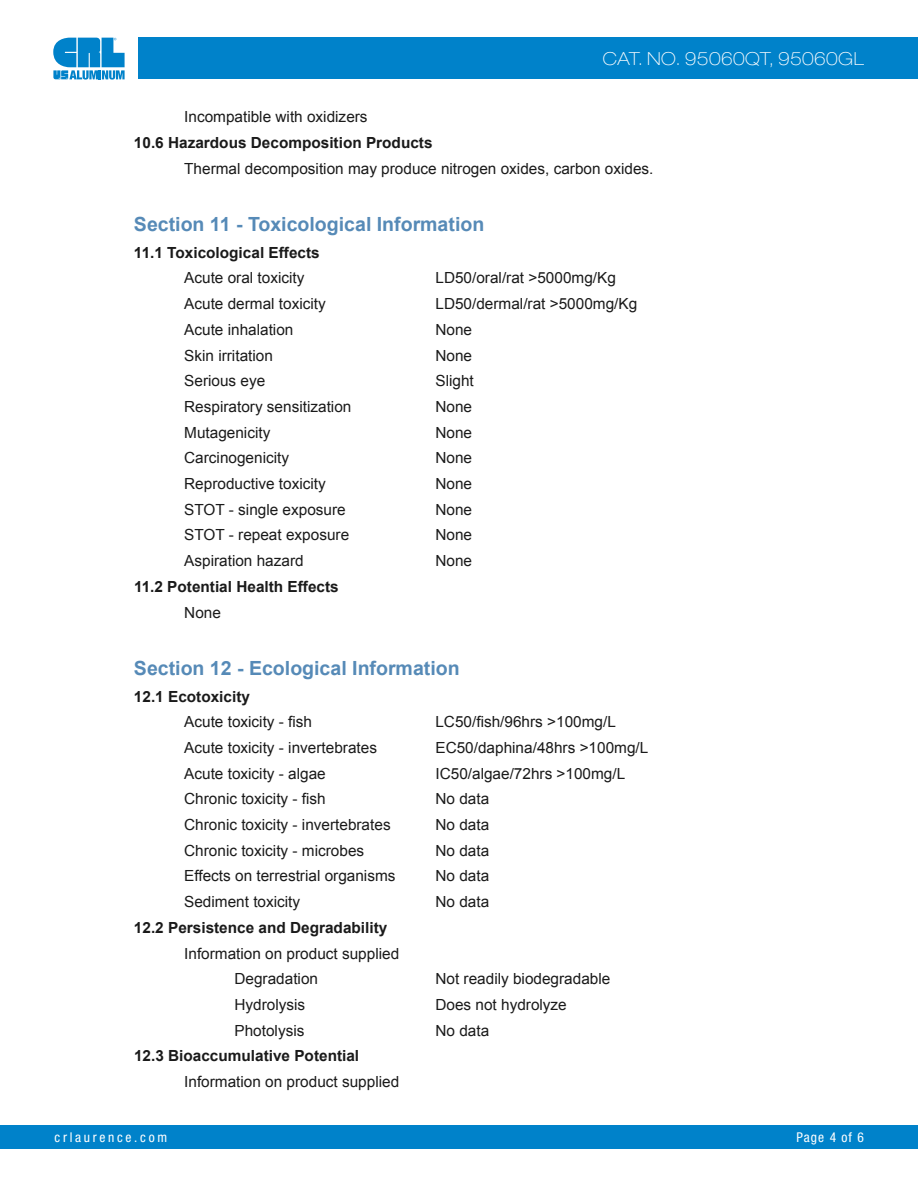
<style>
.page{position:relative;width:918px;height:1188px;background:#fff}
.page>*{position:absolute;margin:0;border:0;box-sizing:border-box;transform-origin:0 0}
.t1{font:700 19.5px "Arial";color:#568ab7}
.t2{font:100 expanded 18px "Helvetica Neue";letter-spacing:.02em;color:#fff}
.t3{font:15.3px/25.7px "Arial";color:#1a1a1a}
.t4{font:700 15.3px "Arial";color:#1a1a1a}
.t5{font:condensed 13.5px "Helvetica Neue";letter-spacing:.2em;color:#fff}
</style>
<div class="page">
<div style="left:0;top:1125px;width:918px;height:24px;background:#0082ca"></div>
<div style="left:139px;top:38px;width:779px;height:41px;background:#0082ca"></div>
<svg style="left:53px;top:38px;width:72px;height:42px"></svg>
<p class="t2" style="left:603px;top:48px;width:263px">CAT. NO. 95060QT, 95060GL</p>
<p class="t3" style="left:184px;top:104px;width:185px">Incompatible with oxidizers</p>
<p class="t4" style="left:134px;top:132px;width:300px">10.6 Hazardous Decomposition Products</p>
<p class="t3" style="left:184px;top:156px;width:471px">Thermal decomposition may produce nitrogen oxides, carbon oxides.</p>
<p class="t1" style="left:134px;top:211px;width:352px">Section 11 - Toxicological Information</p>
<p class="t4" style="left:134px;top:242px;width:187px">11.1 Toxicological Effects</p>
<p class="t3" style="left:184px;top:265px;width:122px">Acute oral toxicity</p>
<p class="t3" style="left:435px;top:265px;width:182px">LD50/oral/rat &gt;5000mg/Kg</p>
<p class="t3" style="left:184px;top:291px;width:143px">Acute dermal toxicity</p>
<p class="t3" style="left:435px;top:291px;width:203px">LD50/dermal/rat &gt;5000mg/Kg</p>
<p class="t3" style="left:184px;top:317px;width:111px">Acute inhalation</p>
<p class="t3" style="left:435px;top:317px;width:38px">None</p>
<p class="t3" style="left:184px;top:343px;width:90px">Skin irritation</p>
<p class="t3" style="left:435px;top:343px;width:38px">None</p>
<p class="t3" style="left:184px;top:368px;width:83px">Serious eye</p>
<p class="t3" style="left:435px;top:368px;width:40px">Slight</p>
<p class="t3" style="left:184px;top:394px;width:169px">Respiratory sensitization</p>
<p class="t3" style="left:435px;top:394px;width:38px">None</p>
<p class="t3" style="left:184px;top:420px;width:88px">Mutagenicity</p>
<p class="t3" style="left:435px;top:420px;width:38px">None</p>
<p class="t3" style="left:184px;top:445px;width:106px">Carcinogenicity</p>
<p class="t3" style="left:435px;top:445px;width:38px">None</p>
<p class="t3" style="left:184px;top:471px;width:143px">Reproductive toxicity</p>
<p class="t3" style="left:435px;top:471px;width:38px">None</p>
<p class="t3" style="left:184px;top:497px;width:163px">STOT - single exposure</p>
<p class="t3" style="left:435px;top:497px;width:38px">None</p>
<p class="t3" style="left:184px;top:522px;width:166px">STOT - repeat exposure</p>
<p class="t3" style="left:435px;top:522px;width:38px">None</p>
<p class="t3" style="left:184px;top:548px;width:121px">Aspiration hazard</p>
<p class="t3" style="left:435px;top:548px;width:38px">None</p>
<p class="t4" style="left:134px;top:576px;width:206px">11.2 Potential Health Effects</p>
<p class="t3" style="left:184px;top:599px;width:38px">None</p>
<p class="t1" style="left:134px;top:655px;width:327px">Section 12 - Ecological Information</p>
<p class="t4" style="left:134px;top:686px;width:118px">12.1 Ecotoxicity</p>
<p class="t3" style="left:184px;top:709px;width:129px">Acute toxicity - fish</p>
<p class="t3" style="left:435px;top:709px;width:182px">LC50/fish/96hrs &gt;100mg/L</p>
<p class="t3" style="left:184px;top:735px;width:194px">Acute toxicity - invertebrates</p>
<p class="t3" style="left:435px;top:735px;width:214px">EC50/daphina/48hrs &gt;100mg/L</p>
<p class="t3" style="left:184px;top:761px;width:143px">Acute toxicity - algae</p>
<p class="t3" style="left:435px;top:761px;width:191px">IC50/algae/72hrs &gt;100mg/L</p>
<p class="t3" style="left:184px;top:786px;width:143px">Chronic toxicity - fish</p>
<p class="t3" style="left:435px;top:786px;width:55px">No data</p>
<p class="t3" style="left:184px;top:812px;width:208px">Chronic toxicity - invertebrates</p>
<p class="t3" style="left:435px;top:812px;width:55px">No data</p>
<p class="t3" style="left:184px;top:838px;width:181px">Chronic toxicity - microbes</p>
<p class="t3" style="left:435px;top:838px;width:55px">No data</p>
<p class="t3" style="left:184px;top:863px;width:213px">Effects on terrestrial organisms</p>
<p class="t3" style="left:435px;top:863px;width:55px">No data</p>
<p class="t3" style="left:184px;top:889px;width:118px">Sediment toxicity</p>
<p class="t3" style="left:435px;top:889px;width:55px">No data</p>
<p class="t4" style="left:134px;top:917px;width:255px">12.2 Persistence and Degradability</p>
<p class="t3" style="left:234px;top:941px;width:166px;text-indent:-50px">Information on product supplied<br>Degradation</p>
<p class="t3" style="left:435px;top:966px;width:176px">Not readily biodegradable</p>
<p class="t3" style="left:234px;top:992px;width:72px">Hydrolysis</p>
<p class="t3" style="left:435px;top:992px;width:133px">Does not hydrolyze</p>
<p class="t3" style="left:234px;top:1018px;width:71px">Photolysis</p>
<p class="t3" style="left:435px;top:1018px;width:55px">No data</p>
<p class="t4" style="left:134px;top:1046px;width:227px">12.3 Bioaccumulative Potential</p>
<p class="t3" style="left:184px;top:1069px;width:217px">Information on product supplied</p>
<p class="t5" style="left:55px;top:1129px;width:114px">crlaurence.com</p>
<p class="t5" style="left:796px;top:1129px;width:69px">Page 4 of 6</p>
</div>
